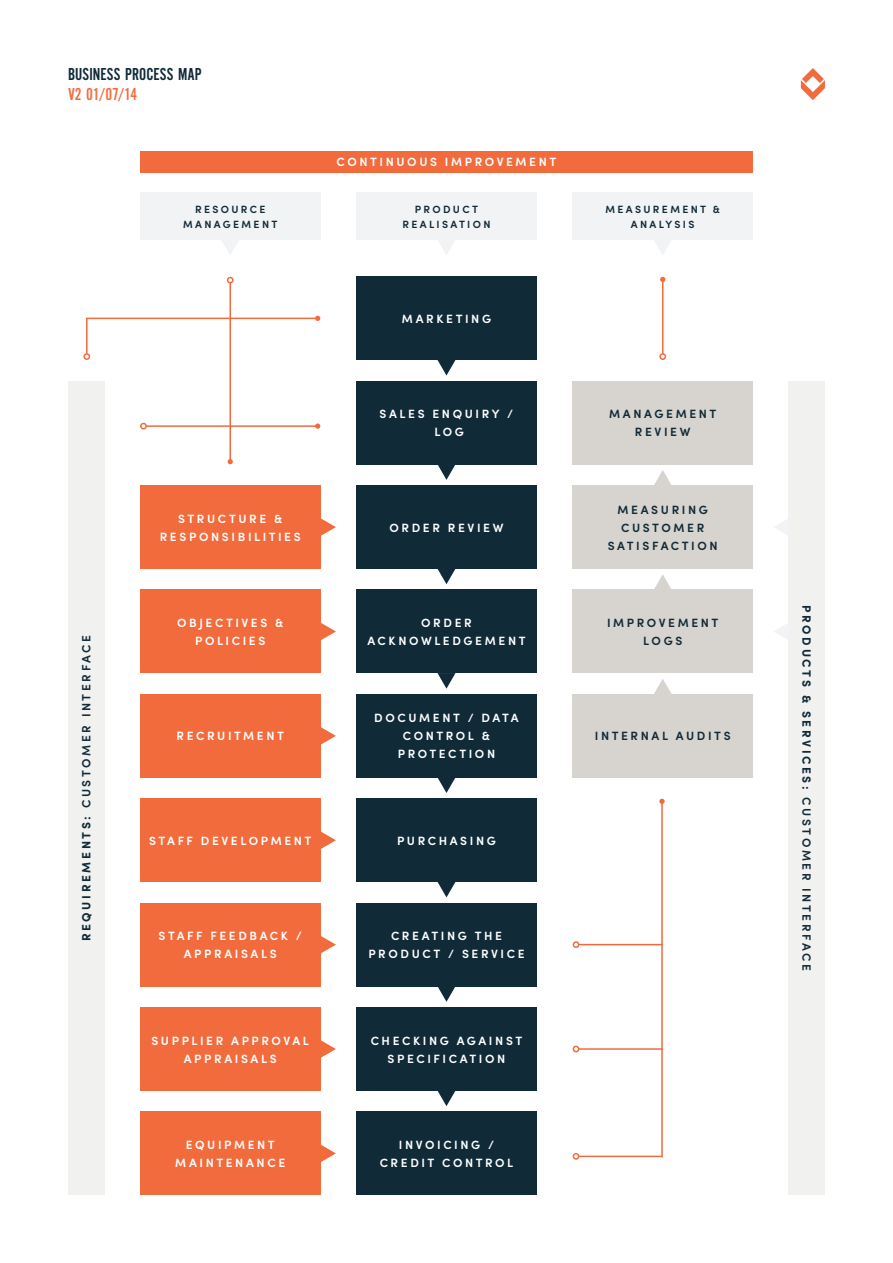
<style>
.page{position:relative;width:893px;height:1263px;background:#fff}
.page>*{position:absolute;margin:0;border:0;box-sizing:border-box;transform-origin:0 0}
.Titles{font:18px/19.5px "Alternate Gothic No Two";letter-spacing:.005em;color:#102a38}
.Block_Text{font:600 12px/18px "Sofia Pro";letter-spacing:.22em;color:#fff;text-align:center}
.Block_Text-2{font:600 12px/18px "Sofia Pro";letter-spacing:.22em;color:#102a38;text-align:center}
.Contact_subheader{font:700 12px "Sofia Pro";letter-spacing:.215em;color:#102a38}
.Contact_subheader-2{font:600 12px "Sofia Pro";letter-spacing:.215em;color:#102a38}
.Contact_subheader-3{font:600 12px "Sofia Pro";letter-spacing:.22em;color:#fff}
.Contact_subheader-4{font:600 10.5px/15px "Sofia Pro";letter-spacing:.225em;color:#102a38;text-align:center}
.s1{color:#f26b3d}
.s2{font-weight:700}
.s3{font-weight:600}
</style>
<div class="page">
<svg style="left:801px;top:68px;width:24px;height:32px"></svg>
<div style="left:68px;top:381px;width:36px;height:814px;background:#f1f1ef"></div>
<div style="left:789px;top:381px;width:36px;height:814px;background:#f1f1ef"></div>
<div style="left:356px;top:485px;width:181px;height:84px;background:#102a38"></div>
<div style="left:573px;top:485px;width:180px;height:84px;background:#d7d3ce"></div>
<div style="left:356px;top:381px;width:181px;height:83px;background:#102a38"></div>
<div style="left:573px;top:381px;width:180px;height:83px;background:#d7d3ce"></div>
<div style="left:356px;top:277px;width:181px;height:83px;background:#102a38"></div>
<div style="left:140px;top:192px;width:180px;height:48px;background:#f2f3f4"></div>
<div style="left:356px;top:192px;width:181px;height:48px;background:#f2f3f4"></div>
<div style="left:140px;top:151px;width:613px;height:21px;background:#f26b3d"></div>
<div style="left:573px;top:192px;width:180px;height:48px;background:#f2f3f4"></div>
<div style="left:140px;top:590px;width:180px;height:83px;background:#f26b3d"></div>
<div style="left:356px;top:590px;width:181px;height:83px;background:#102a38"></div>
<div style="left:573px;top:590px;width:180px;height:83px;background:#d7d3ce"></div>
<div style="left:573px;top:694px;width:180px;height:83px;background:#d7d3ce"></div>
<div style="left:140px;top:694px;width:180px;height:83px;background:#f26b3d"></div>
<div style="left:356px;top:694px;width:181px;height:83px;background:#102a38"></div>
<div style="left:140px;top:799px;width:180px;height:83px;background:#f26b3d"></div>
<div style="left:356px;top:799px;width:181px;height:83px;background:#102a38"></div>
<div style="left:140px;top:903px;width:180px;height:83px;background:#f26b3d"></div>
<div style="left:356px;top:903px;width:181px;height:83px;background:#102a38"></div>
<div style="left:140px;top:1007px;width:180px;height:83px;background:#f26b3d"></div>
<div style="left:356px;top:1007px;width:181px;height:83px;background:#102a38"></div>
<div style="left:140px;top:1112px;width:180px;height:83px;background:#f26b3d"></div>
<div style="left:356px;top:1112px;width:181px;height:83px;background:#102a38"></div>
<div style="left:140px;top:485px;width:180px;height:84px;background:#f26b3d"></div>
<svg style="left:320px;top:518px;width:16px;height:18px"></svg>
<svg style="left:320px;top:622px;width:16px;height:18px"></svg>
<svg style="left:437px;top:360px;width:18px;height:15px"></svg>
<svg style="left:222px;top:240px;width:17px;height:15px"></svg>
<svg style="left:438px;top:240px;width:17px;height:15px"></svg>
<svg style="left:654px;top:240px;width:17px;height:15px"></svg>
<svg style="left:437px;top:464px;width:18px;height:16px"></svg>
<svg style="left:437px;top:569px;width:18px;height:15px"></svg>
<svg style="left:437px;top:673px;width:18px;height:16px"></svg>
<svg style="left:654px;top:679px;width:18px;height:15px"></svg>
<svg style="left:654px;top:574px;width:18px;height:16px"></svg>
<svg style="left:654px;top:470px;width:17px;height:15px"></svg>
<svg style="left:774px;top:518px;width:15px;height:18px"></svg>
<svg style="left:774px;top:622px;width:15px;height:18px"></svg>
<svg style="left:437px;top:777px;width:18px;height:16px"></svg>
<svg style="left:437px;top:882px;width:18px;height:15px"></svg>
<svg style="left:437px;top:986px;width:18px;height:16px"></svg>
<svg style="left:437px;top:1090px;width:18px;height:16px"></svg>
<svg style="left:320px;top:727px;width:16px;height:18px"></svg>
<svg style="left:320px;top:831px;width:16px;height:18px"></svg>
<svg style="left:320px;top:936px;width:16px;height:18px"></svg>
<svg style="left:320px;top:1040px;width:16px;height:18px"></svg>
<svg style="left:320px;top:1144px;width:16px;height:18px"></svg>
<hr style="left:662px;top:278px;width:1px;height:82px;background:#f26b3d">
<div style="left:659px;top:353px;width:7px;height:7px;border:2px solid #f26b3d;border-radius:50%"></div>
<svg style="left:660px;top:277px;width:5px;height:5px"></svg>
<hr style="left:229px;top:280px;width:2px;height:182px;background:#f26b3d">
<div style="left:227px;top:277px;width:7px;height:6px;border:2px solid #f26b3d;border-radius:50%"></div>
<svg style="left:228px;top:459px;width:5px;height:5px"></svg>
<hr style="left:86px;top:318px;width:2px;height:39px;background:#f26b3d">
<hr style="left:140px;top:425px;width:178px;height:2px;background:#f26b3d">
<div style="left:140px;top:423px;width:7px;height:6px;border:2px solid #f26b3d;border-radius:50%"></div>
<svg style="left:315px;top:423px;width:5px;height:6px"></svg>
<hr style="left:86px;top:318px;width:232px;height:1px;background:#f26b3d">
<div style="left:83px;top:353px;width:7px;height:7px;border:2px solid #f26b3d;border-radius:50%"></div>
<svg style="left:315px;top:316px;width:5px;height:5px"></svg>
<hr style="left:576px;top:1155px;width:87px;height:2px;background:#f26b3d">
<hr style="left:661px;top:801px;width:2px;height:356px;background:#f26b3d">
<svg style="left:659px;top:799px;width:6px;height:5px"></svg>
<div style="left:573px;top:1153px;width:6px;height:7px;border:2px solid #f26b3d;border-radius:50%"></div>
<hr style="left:576px;top:1048px;width:87px;height:2px;background:#f26b3d">
<svg style="left:573px;top:1046px;width:6px;height:6px"></svg>
<hr style="left:576px;top:944px;width:87px;height:1px;background:#f26b3d">
<div style="left:573px;top:941px;width:6px;height:7px;border:2px solid #f26b3d;border-radius:50%"></div>
<p class="Titles" style="left:68px;top:65px;width:135px">BUSINESS PROCESS MAP<br><span class="s1">V2 01/07/14</span></p>
<p class="Contact_subheader-3" style="left:337px;top:153px;width:221px">CONTINUOUS IMPROVEMENT</p>
<p class="Contact_subheader-4" style="left:183px;top:201px;width:96px">RESOURCE<br>MANAGEMENT</p>
<p class="Contact_subheader-4" style="left:402px;top:201px;width:90px">PRODUCT<br>REALISATION</p>
<p class="Block_Text" style="left:402px;top:309px;width:91px">MARKETING</p>
<p class="Contact_subheader-4" style="left:605px;top:201px;width:116px">MEASUREMENT &amp;<br>ANALYSIS</p>
<p class="Contact_subheader-2" style="left:77px;top:941px;width:308px;rotate:-90deg"><span class="s2">REQUIREMENTS:</span> CUSTOMER INTERFACE</p>
<p class="Block_Text" style="left:160px;top:509px;width:143px">STRUCTURE &amp;<br>RESPONSIBILITIES</p>
<p class="Block_Text" style="left:380px;top:404px;width:135px">SALES ENQUIRY /<br>LOG</p>
<p class="Block_Text-2" style="left:609px;top:404px;width:109px">MANAGEMENT<br>REVIEW</p>
<p class="Block_Text" style="left:389px;top:518px;width:115px">ORDER REVIEW</p>
<p class="Block_Text-2" style="left:608px;top:500px;width:112px">MEASURING<br>CUSTOMER<br>SATISFACTION</p>
<p class="Block_Text" style="left:177px;top:613px;width:108px">OBJECTIVES &amp;<br>POLICIES</p>
<p class="Block_Text" style="left:367px;top:613px;width:160px">ORDER<br>ACKNOWLEDGEMENT</p>
<p class="Block_Text-2" style="left:607px;top:613px;width:113px">IMPROVEMENT<br>LOGS</p>
<p class="Block_Text" style="left:374px;top:708px;width:146px">DOCUMENT / DATA<br>CONTROL &amp;<br>PROTECTION</p>
<p class="Block_Text" style="left:176px;top:726px;width:109px">RECRUITMENT</p>
<p class="Block_Text-2" style="left:595px;top:726px;width:137px">INTERNAL AUDITS</p>
<p class="Block_Text" style="left:149px;top:831px;width:164px">STAFF DEVELOPMENT</p>
<p class="Block_Text" style="left:397px;top:831px;width:100px">PURCHASING</p>
<p class="Block_Text" style="left:159px;top:926px;width:145px">STAFF FEEDBACK /<br>APPRAISALS</p>
<p class="Block_Text" style="left:368px;top:926px;width:158px">CREATING THE<br>PRODUCT / SERVICE</p>
<p class="Block_Text" style="left:151px;top:1030px;width:159px">SUPPLIER APPROVAL<br>APPRAISALS</p>
<p class="Block_Text" style="left:371px;top:1030px;width:153px">CHECKING AGAINST<br>SPECIFICATION</p>
<p class="Block_Text" style="left:175px;top:1135px;width:111px">EQUIPMENT<br>MAINTENANCE</p>
<p class="Block_Text" style="left:380px;top:1135px;width:135px">INVOICING /<br>CREDIT CONTROL</p>
<p class="Contact_subheader" style="left:816px;top:605px;width:367px;rotate:90deg">PRODUCTS &amp; SERVICES: <span class="s3">CUSTOMER INTERFACE</span></p>
</div>
